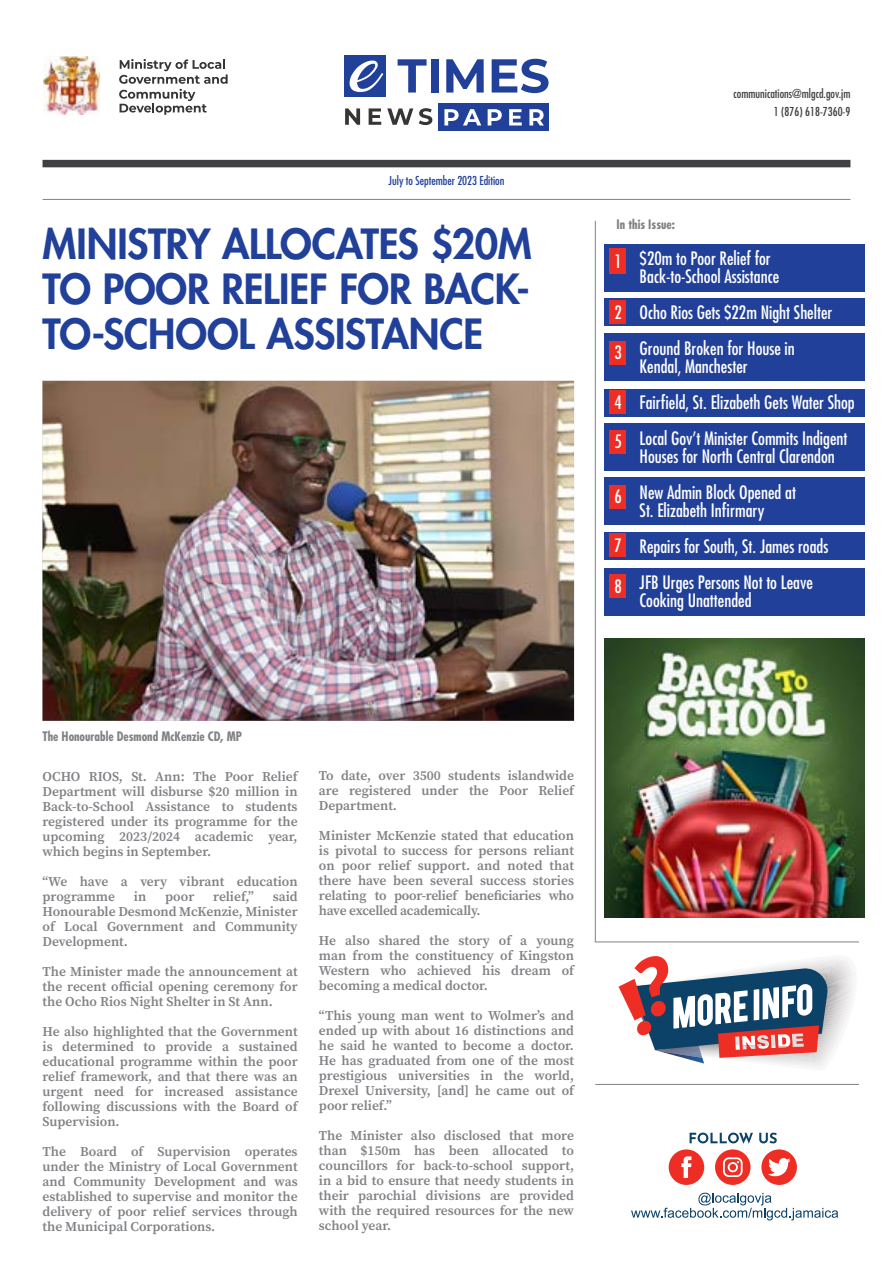
<style>
.page{position:relative;width:893px;height:1263px;background:#fff}
.page>*{position:absolute;margin:0;border:0;box-sizing:border-box;transform-origin:0 0}
.t1{font:800 40.5px/45px "Futura LT";letter-spacing:-.01em;color:#21409a;text-align:justify}
.t2{font:condensed 18px/36px "Futura LT";color:#fff}
.t3{font:600 13.5px/15px "Source Serif Pro";color:#808285;text-align:justify}
.t4{font:700 condensed 12.75px "Futura LT";color:#808285}
.t5{font:condensed 12px/18px "Futura LT";color:#414042;text-align:right}
.t6{font:condensed 12px "Futura LT";color:#21409a}
</style>
<div class="page">
<img style="left:859px;top:639px;width:6px;height:278px">
<img style="left:43px;top:381px;width:531px;height:340px">
<svg style="left:631px;top:1193px;width:207px;height:27px"></svg>
<svg style="left:690px;top:1132px;width:63px;height:12px"></svg>
<svg style="left:759px;top:1133px;width:18px;height:10px"></svg>
<div style="left:669px;top:1149px;width:35px;height:36px;background:#ee2e24;border-radius:50%"></div>
<svg style="left:681px;top:1156px;width:10px;height:22px"></svg>
<div style="left:761px;top:1149px;width:36px;height:36px;background:#ee2e24;border-radius:50%"></div>
<svg style="left:768px;top:1158px;width:22px;height:19px"></svg>
<div style="left:715px;top:1149px;width:35px;height:36px;background:#ee2e24;border-radius:50%"></div>
<svg style="left:723px;top:1157px;width:20px;height:20px"></svg>
<svg style="left:618px;top:956px;width:236px;height:111px"></svg>
<img style="left:595px;top:220px;width:264px;height:722px">
<hr style="left:595px;top:1084px;width:264px;height:1px;background:#808285">
<hr style="left:43px;top:199px;width:807px;height:1px;background:#808285">
<div style="left:43px;top:160px;width:807px;height:7px;background:#414042"></div>
<div style="left:344px;top:55px;width:42px;height:42px;background:#21409a"></div>
<div style="left:438px;top:104px;width:111px;height:27px;background:#21409a"></div>
<svg style="left:345px;top:108px;width:15px;height:17px"></svg>
<svg style="left:369px;top:108px;width:12px;height:17px"></svg>
<svg style="left:387px;top:108px;width:26px;height:17px"></svg>
<svg style="left:419px;top:108px;width:13px;height:17px"></svg>
<svg style="left:398px;top:59px;width:29px;height:34px"></svg>
<div style="left:431px;top:59px;width:7px;height:34px;background:#21409a"></div>
<svg style="left:446px;top:59px;width:38px;height:34px"></svg>
<svg style="left:492px;top:59px;width:57px;height:34px"></svg>
<svg style="left:349px;top:61px;width:34px;height:31px"></svg>
<svg style="left:444px;top:109px;width:37px;height:16px"></svg>
<svg style="left:488px;top:109px;width:14px;height:16px"></svg>
<svg style="left:509px;top:109px;width:13px;height:16px"></svg>
<svg style="left:529px;top:109px;width:15px;height:16px"></svg>
<div style="left:604px;top:244px;width:261px;height:47px;background:#21409a"></div>
<div style="left:604px;top:389px;width:261px;height:27px;background:#21409a"></div>
<div style="left:604px;top:298px;width:261px;height:27px;background:#21409a"></div>
<div style="left:604px;top:532px;width:261px;height:27px;background:#21409a"></div>
<div style="left:604px;top:423px;width:261px;height:48px;background:#21409a"></div>
<div style="left:604px;top:478px;width:261px;height:47px;background:#21409a"></div>
<div style="left:604px;top:569px;width:261px;height:47px;background:#21409a"></div>
<div style="left:604px;top:334px;width:261px;height:47px;background:#21409a"></div>
<img style="left:44px;top:56px;width:56px;height:59px">
<svg style="left:119px;top:59px;width:109px;height:56px"></svg>
<div style="left:610px;top:249px;width:16px;height:25px;background:#ee2e24"></div>
<div style="left:610px;top:300px;width:16px;height:24px;background:#ee2e24"></div>
<div style="left:610px;top:341px;width:16px;height:23px;background:#ee2e24"></div>
<div style="left:610px;top:390px;width:16px;height:24px;background:#ee2e24"></div>
<div style="left:610px;top:430px;width:16px;height:24px;background:#ee2e24"></div>
<div style="left:610px;top:485px;width:16px;height:24px;background:#ee2e24"></div>
<div style="left:610px;top:533px;width:16px;height:24px;background:#ee2e24"></div>
<div style="left:610px;top:574px;width:16px;height:24px;background:#ee2e24"></div>
<p class="t6" style="left:389px;top:174px;width:117px">July to September 2023 Edition</p>
<h1 class="t1" style="left:43px;top:221px;width:491px">MINISTRY ALLOCATES $20M TO POOR RELIEF FOR BACK-TO-SCHOOL ASSISTANCE</h1>
<p class="t4" style="left:617px;top:216px;width:60px">In this Issue:</p>
<p class="t5" style="left:734px;top:85px;width:118px">communications@mlgcd.gov.jm<br>1 (876) 618-7360-9</p>
<h2 class="t2" style="left:614px;top:243px;width:9px">1</h2>
<h2 class="t2" style="left:614px;top:294px;width:9px">2</h2>
<h2 class="t2" style="left:614px;top:334px;width:9px">3</h2>
<h2 class="t2" style="left:614px;top:382px;width:9px;line-height:39.6px">4<br>5</h2>
<h2 class="t2" style="left:614px;top:478px;width:9px">6</h2>
<h2 class="t2" style="left:614px;top:527px;width:9px">7</h2>
<h2 class="t2" style="left:614px;top:568px;width:9px">8</h2>
<h2 class="t2" style="left:640px;top:249px;width:141px;line-height:18px">$20m to Poor Relief for<br>Back-to-School Assistance</h2>
<h2 class="t2" style="left:640px;top:294px;width:194px">Ocho Rios Gets $22m Night Shelter<br>Ground Broken for House in</h2>
<h2 class="t2" style="left:640px;top:348px;width:217px">Kendal, Manchester<br>Fairfield, St. Elizabeth Gets Water Shop<br>Local Gov’t Minister Commits Indigent</h2>
<h2 class="t2" style="left:640px;top:438px;width:197px">Houses for North Central Clarendon<br>New Admin Block Opened at</h2>
<h2 class="t2" style="left:640px;top:492px;width:190px">St. Elizabeth Infirmary<br>Repairs for South, St. James roads<br>JFB Urges Persons Not to Leave</h2>
<h2 class="t2" style="left:640px;top:582px;width:113px">Cooking Unattended</h2>
<p class="t4" style="left:43px;top:728px;width:201px">The Honourable Desmond McKenzie CD, MP</p>
<p class="t3" style="left:43px;top:768px;width:257px">OCHO RIOS, St. Ann: The Poor Relief Department will disburse $20 million in Back-to-School Assistance to students registered under its programme for the upcoming 2023/2024 academic year, which begins in September.</p>
<p class="t3" style="left:43px;top:873px;width:257px">“We have a very vibrant education programme</p>
<p class="t3" style="left:134px;top:888px;width:14px">in</p>
<p class="t3" style="left:165px;top:888px;width:31px">poor</p>
<p class="t3" style="left:213px;top:888px;width:42px">relief,”</p>
<p class="t3" style="left:43px;top:888px;width:257px;text-indent:230px">said Honourable Desmond McKenzie, Minister of Local Government and Community Development.</p>
<p class="t3" style="left:43px;top:963px;width:257px">The Minister made the announcement at the recent official opening ceremony for the Ocho Rios Night Shelter in St Ann.</p>
<p class="t3" style="left:43px;top:1023px;width:257px">He also highlighted that the Government is determined to provide a sustained educational programme within the poor relief framework, and that there was an urgent need for increased assistance following discussions with the Board of Supervision.</p>
<p class="t3" style="left:43px;top:1143px;width:257px">The Board of Supervision operates under the Ministry of Local Government and Community Development and was established to supervise and monitor the delivery of poor relief services through the Municipal Corporations.</p>
<p class="t3" style="left:319px;top:768px;width:257px">To date, over 3500 students islandwide are registered under the Poor Relief Department.</p>
<p class="t3" style="left:319px;top:828px;width:257px">Minister McKenzie stated that education is pivotal to success for persons reliant on poor relief support. and noted that there have been several success stories relating to poor-relief beneficiaries who have excelled academically.</p>
<p class="t3" style="left:319px;top:933px;width:257px">He also shared the story of a young man from the constituency of Kingston Western who achieved his dream of becoming a medical doctor.</p>
<p class="t3" style="left:319px;top:1008px;width:257px">“This young man went to Wolmer’s and ended up with about 16 distinctions and he said he wanted to become a doctor.<br>He has graduated from one of the most prestigious universities in the world, Drexel University, [and] he came out of poor relief.”</p>
<p class="t3" style="left:319px;top:1128px;width:257px">The Minister also disclosed that more than $150m has been allocated to councillors for back-to-school support, in a bid to ensure that needy students in their parochial divisions are provided with the required resources for the new school year.</p>
</div>
